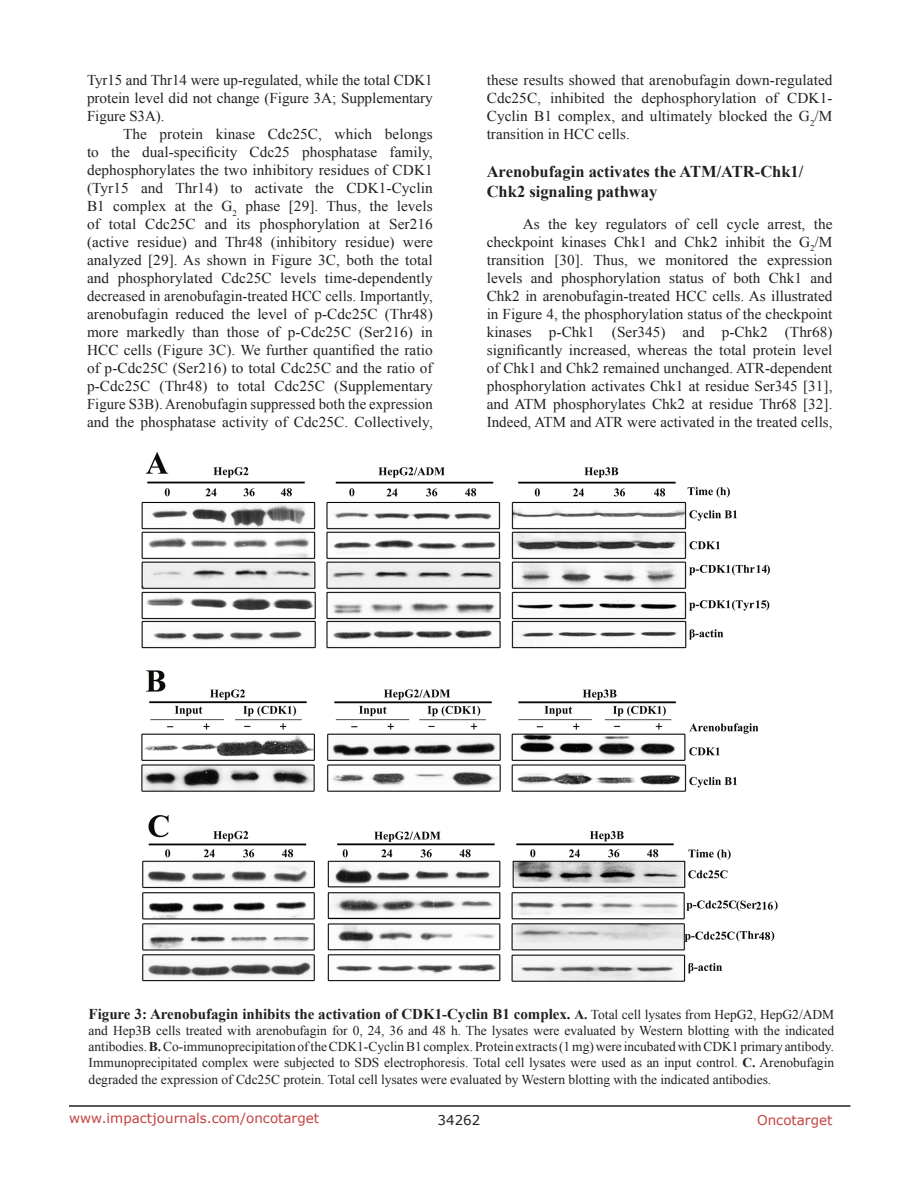
<style>
.page{position:relative;width:918px;height:1188px;background:#fff}
.page>*{position:absolute;margin:0;border:0;box-sizing:border-box;transform-origin:0 0}
.SubHeading{font:700 16.5px/19.8px "Times New Roman";color:#231f20}
.BodyText{font:15px/18px "Times New Roman";color:#231f20;text-align:justify}
.FigureText{font:700 15px "Times New Roman";letter-spacing:-.005em;color:#231f20}
.FigureText-2{font:13.5px/16.2px "Times New Roman";letter-spacing:-.005em;color:#231f20;text-align:justify}
.t1{font:13.5px "Verdana";color:#c24141}
.t2{font:13.5px "Verdana";color:#231f20}
.s1{font-size:13.5px}
.s2{font-weight:400;font-size:13.5px}
.s3{font-weight:700}
</style>
<div class="page">
<hr style="left:69px;top:1105px;width:781px;height:2px;background:#231f20">
<img style="left:141px;top:452px;width:637px;height:530px">
<p class="BodyText" style="left:87px;top:71px;width:347px">Tyr15 and Thr14 were up-regulated, while the total CDK1 protein level did not change (Figure 3A; Supplementary Figure S3A).</p>
<p class="BodyText" style="left:87px;top:125px;width:347px;text-indent:36px">The protein kinase Cdc25C, which belongs to the dual-specificity Cdc25 phosphatase family, dephosphorylates the two inhibitory residues of CDK1 (Tyr15 and Thr14) to activate the CDK1-Cyclin B1 complex at the G<sub>2</sub> phase [29]. Thus, the levels of total Cdc25C and its phosphorylation at Ser216 (active residue) and Thr48 (inhibitory residue) were analyzed [29]. As shown in Figure 3C, both the total and phosphorylated Cdc25C levels time-dependently decreased in arenobufagin-treated HCC cells. Importantly, arenobufagin reduced the level of p-Cdc25C (Thr48) more markedly than those of p-Cdc25C (Ser216) in HCC cells (Figure 3C). We further quantified the ratio of p-Cdc25C (Ser216) to total Cdc25C and the ratio of p-Cdc25C (Thr48) to total Cdc25C (Supplementary Figure S3B). Arenobufagin suppressed both the expression and the phosphatase activity of Cdc25C. Collectively,</p>
<p class="BodyText" style="left:487px;top:71px;width:347px">these results showed that arenobufagin down-regulated Cdc25C, inhibited the dephosphorylation of CDK1- Cyclin B1 complex, and ultimately blocked the G<sub>2</sub>/M transition in HCC cells.</p>
<p class="SubHeading" style="left:487px;top:161px;width:318px">Arenobufagin activates the ATM/ATR-Chk1/<br>Chk2 signaling pathway</p>
<p class="BodyText" style="left:487px;top:214px;width:347px;text-indent:36px">As the key regulators of cell cycle arrest, the checkpoint kinases Chk1 and Chk2 inhibit the G<sub>2</sub>/M transition [30]. Thus, we monitored the expression levels and phosphorylation status of both Chk1 and Chk2 in arenobufagin-treated HCC cells. As illustrated in Figure 4, the phosphorylation status of the checkpoint kinases p-Chk1 (Ser345) and p-Chk2 (Thr68) significantly increased, whereas the total protein level of Chk1 and Chk2 remained unchanged. ATR-dependent phosphorylation activates Chk1 at residue Ser345 [31], and ATM phosphorylates Chk2 at residue Thr68 [32].<br>Indeed, ATM and ATR were activated in the treated cells,</p>
<p class="FigureText" style="left:89px;top:1003px;width:747px">Figure 3: Arenobufagin inhibits the activation of CDK1-Cyclin B1 complex. <span class="s1">A.</span> <span class="s2">Total cell lysates from HepG2, HepG2/ADM</span></p>
<p class="FigureText-2" style="left:89px;top:1022px;width:747px">and Hep3B cells treated with arenobufagin for 0, 24, 36 and 48 h. The lysates were evaluated by Western blotting with the indicated antibodies.<span class="s3">B.</span> Co-immunoprecipitation of the CDK1-Cyclin B1 complex. Protein extracts (1 mg) were incubated with CDK1 primary antibody.<br>Immunoprecipitated complex were subjected to SDS electrophoresis. Total cell lysates were used as an input control. <span class="s3">C.</span> Arenobufagin degraded the expression of Cdc25C protein. Total cell lysates were evaluated by Western blotting with the indicated antibodies.</p>
<p class="t1" style="left:69px;top:1109px;width:252px">www.impactjournals.com/oncotarget</p>
<p class="t2" style="left:438px;top:1111px;width:44px">34262</p>
<p class="t1" style="left:757px;top:1111px;width:77px">Oncotarget</p>
</div>
